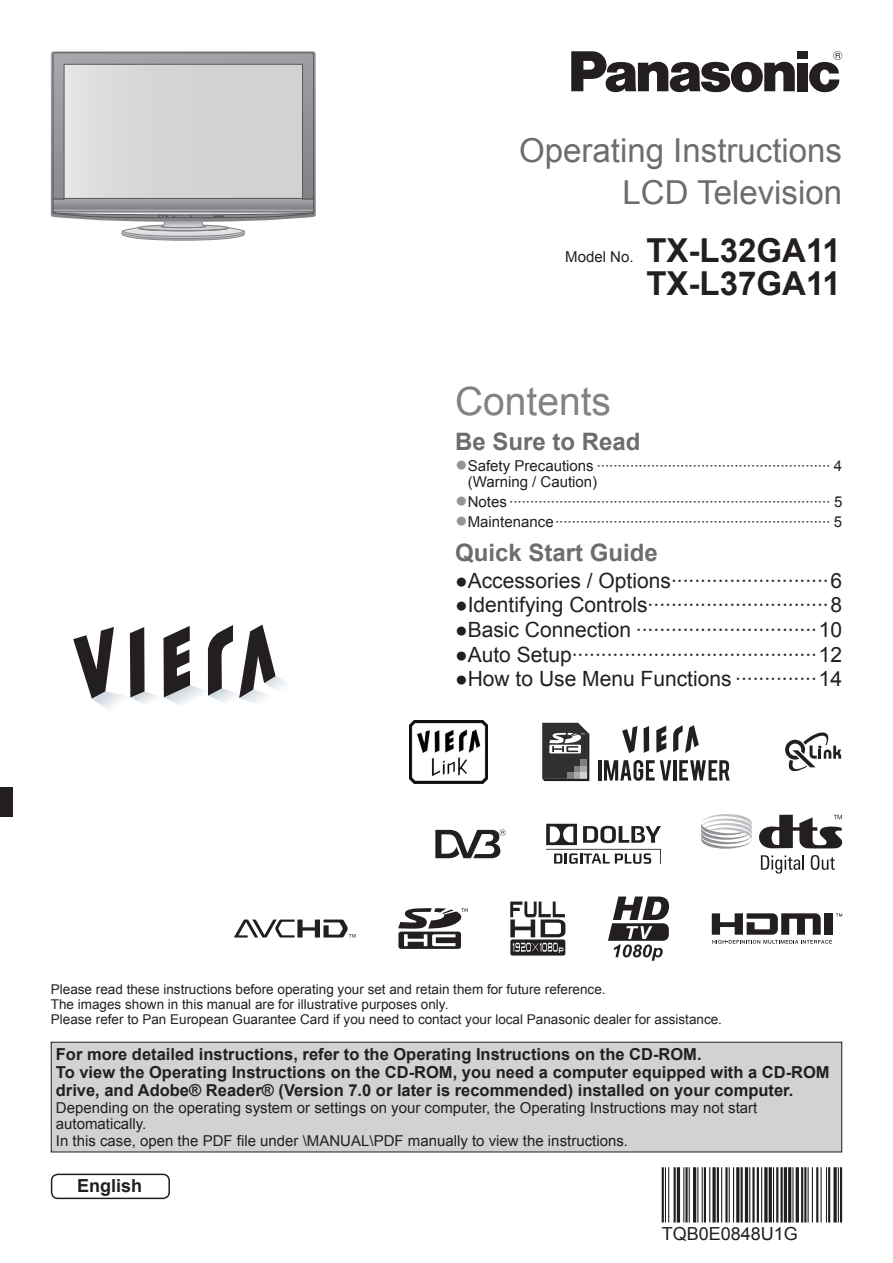
<style>
.page{position:relative;width:893px;height:1263px;background:#fff}
.page>*{position:absolute;margin:0;border:0;box-sizing:border-box;transform-origin:0 0}
.t1{font:39px "Arial";color:#808285}
.t2{font:33px/42px "Arial";color:#6c6d70;text-align:right}
.t3{font:700 33px/32.5px "Arial";color:#231f20;text-align:right}
.t4{font:700 24px "Arial";color:#6c6d70}
.t5{font:21px "Arial";color:#231f20}
.t6{font:18px "Arial";color:#231f20}
.t7{font:700 18px "Arial";color:#231f20}
.t8{font:700 16.5px/18px "Arial";color:#231f20}
.t9{font:15px/16.5px "Arial";color:#231f20}
.t10{font:13.5px/15px "Arial";color:#231f20}
.s1{font-weight:400;font-size:15px}
.s2{font-size:21px;color:#939598}
</style>
<div class="page">
<div style="left:0;top:787px;width:13px;height:29px;background:#231f20"></div>
<img style="left:92px;top:624px;width:194px;height:85px">
<svg style="left:163px;top:626px;width:27px;height:71px"></svg>
<svg style="left:130px;top:627px;width:14px;height:71px"></svg>
<svg style="left:239px;top:625px;width:36px;height:73px"></svg>
<svg style="left:208px;top:625px;width:25px;height:71px"></svg>
<svg style="left:73px;top:627px;width:41px;height:72px"></svg>
<div style="left:797px;top:51px;width:10px;height:8px;background:#231f20"></div>
<div style="left:797px;top:63px;width:10px;height:28px;background:#231f20"></div>
<svg style="left:571px;top:51px;width:223px;height:41px"></svg>
<svg style="left:809px;top:51px;width:33px;height:41px"></svg>
<svg style="left:435px;top:829px;width:71px;height:29px"></svg>
<svg style="left:711px;top:913px;width:131px;height:31px"></svg>
<svg style="left:398px;top:908px;width:69px;height:41px"></svg>
<div style="left:510px;top:939px;width:55px;height:17px;background:#868484;border-radius:2px"></div>
<svg style="left:510px;top:902px;width:55px;height:53px"></svg>
<svg style="left:546px;top:824px;width:115px;height:40px"></svg>
<svg style="left:234px;top:920px;width:121px;height:18px"></svg>
<svg style="left:701px;top:814px;width:51px;height:35px"></svg>
<svg style="left:760px;top:855px;width:44px;height:19px"></svg>
<svg style="left:810px;top:855px;width:24px;height:15px"></svg>
<svg style="left:759px;top:815px;width:83px;height:34px"></svg>
<svg style="left:608px;top:897px;width:61px;height:64px"></svg>
<hr style="left:598px;top:760px;width:3px;height:21px;background:#231f20">
<svg style="left:604px;top:760px;width:67px;height:21px"></svg>
<hr style="left:673px;top:760px;width:3px;height:21px;background:#231f20">
<svg style="left:679px;top:760px;width:50px;height:21px"></svg>
<svg style="left:656px;top:726px;width:10px;height:27px"></svg>
<svg style="left:643px;top:726px;width:6px;height:27px"></svg>
<svg style="left:673px;top:725px;width:25px;height:28px"></svg>
<svg style="left:622px;top:726px;width:15px;height:27px"></svg>
<svg style="left:542px;top:723px;width:47px;height:58px;background:#5d5c5d"></svg>
<svg style="left:785px;top:732px;width:56px;height:40px"></svg>
<img style="left:409px;top:721px;width:78px;height:62px">
<svg style="left:663px;top:1167px;width:176px;height:56px"></svg>
<hr style="left:661px;top:1167px;width:2px;height:56px;background:#231f20">
<hr style="left:665px;top:1167px;width:1px;height:56px;background:#231f20">
<hr style="left:668px;top:1167px;width:1px;height:56px;background:#231f20">
<hr style="left:673px;top:1167px;width:2px;height:56px;background:#231f20">
<svg style="left:676px;top:1167px;width:4px;height:56px"></svg>
<hr style="left:683px;top:1167px;width:1px;height:56px;background:#231f20">
<hr style="left:685px;top:1167px;width:2px;height:56px;background:#231f20">
<hr style="left:688px;top:1167px;width:1px;height:56px;background:#231f20">
<hr style="left:693px;top:1167px;width:3px;height:56px;background:#231f20">
<hr style="left:697px;top:1167px;width:1px;height:56px;background:#231f20">
<hr style="left:701px;top:1167px;width:1px;height:56px;background:#231f20">
<hr style="left:703px;top:1167px;width:3px;height:56px;background:#231f20">
<hr style="left:709px;top:1167px;width:1px;height:56px;background:#231f20">
<hr style="left:712px;top:1167px;width:3px;height:56px;background:#231f20">
<hr style="left:716px;top:1167px;width:3px;height:56px;background:#231f20">
<hr style="left:721px;top:1167px;width:1px;height:56px;background:#231f20">
<hr style="left:725px;top:1167px;width:2px;height:56px;background:#231f20">
<hr style="left:728px;top:1167px;width:1px;height:56px;background:#231f20">
<hr style="left:733px;top:1167px;width:1px;height:56px;background:#231f20">
<hr style="left:736px;top:1167px;width:3px;height:56px;background:#231f20">
<hr style="left:740px;top:1167px;width:2px;height:56px;background:#231f20">
<svg style="left:744px;top:1167px;width:4px;height:56px"></svg>
<hr style="left:749px;top:1167px;width:1px;height:56px;background:#231f20">
<hr style="left:752px;top:1167px;width:2px;height:56px;background:#231f20">
<hr style="left:756px;top:1167px;width:3px;height:56px;background:#231f20">
<hr style="left:761px;top:1167px;width:1px;height:56px;background:#231f20">
<hr style="left:764px;top:1167px;width:3px;height:56px;background:#231f20">
<hr style="left:768px;top:1167px;width:3px;height:56px;background:#231f20">
<hr style="left:773px;top:1167px;width:1px;height:56px;background:#231f20">
<hr style="left:776px;top:1167px;width:2px;height:56px;background:#231f20">
<hr style="left:780px;top:1167px;width:2px;height:56px;background:#231f20">
<svg style="left:783px;top:1167px;width:4px;height:56px"></svg>
<hr style="left:788px;top:1167px;width:3px;height:56px;background:#231f20">
<hr style="left:792px;top:1167px;width:1px;height:56px;background:#231f20">
<hr style="left:795px;top:1167px;width:3px;height:56px;background:#231f20">
<hr style="left:801px;top:1167px;width:2px;height:56px;background:#231f20">
<hr style="left:804px;top:1167px;width:2px;height:56px;background:#231f20">
<hr style="left:807px;top:1167px;width:1px;height:56px;background:#231f20">
<hr style="left:811px;top:1167px;width:2px;height:56px;background:#231f20">
<hr style="left:816px;top:1167px;width:2px;height:56px;background:#231f20">
<hr style="left:820px;top:1167px;width:1px;height:56px;background:#231f20">
<hr style="left:825px;top:1167px;width:2px;height:56px;background:#231f20">
<hr style="left:828px;top:1167px;width:2px;height:56px;background:#231f20">
<hr style="left:833px;top:1167px;width:3px;height:56px;background:#231f20">
<hr style="left:837px;top:1167px;width:1px;height:56px;background:#231f20">
<hr style="left:840px;top:1167px;width:2px;height:56px;background:#231f20">
<div style="left:51px;top:1042px;width:790px;height:110px;background:#d1d2d4"></div>
<div style="left:51px;top:1042px;width:791px;height:110px;border:1px solid #231f20"></div>
<div style="left:51px;top:1174px;width:119px;height:25px;border:2px solid #231f20;border-radius:6px"></div>
<svg style="left:51px;top:51px;width:265px;height:166px"></svg>
<svg style="left:53px;top:53px;width:261px;height:188px;background:#c5c6c9"></svg>
<h2 class="t2" style="left:519px;top:130px;width:324px">Operating Instructions<br>LCD Television</h2>
<h2 class="t3" style="left:565px;top:235px;width:277px"><span class="s1">Model No.</span> TX-L32GA11<br>TX-L37GA11</h2>
<h1 class="t1" style="left:455px;top:380px;width:158px">Contents</h1>
<h3 class="t4" style="left:455px;top:428px;width:187px">Be Sure to Read</h3>
<p class="t9" style="left:468px;top:457px;width:376px;text-indent:-13px"><span class="s2">●</span>Safety Precautions ························································ 4 (Warning / Caution)</p>
<p class="t9" style="left:455px;top:493px;width:389px"><span class="s2">●</span>Notes ············································································· 5</p>
<p class="t9" style="left:455px;top:513px;width:389px"><span class="s2">●</span>Maintenance ·································································· 5</p>
<h3 class="t4" style="left:455px;top:539px;width:204px">Quick Start Guide</h3>
<h3 class="t5" style="left:455px;top:569px;width:389px">●Accessories / Options···························6</h3>
<h3 class="t5" style="left:455px;top:593px;width:389px">●Identifying Controls·······························8</h3>
<h3 class="t5" style="left:455px;top:618px;width:389px">●Basic Connection ·······························10</h3>
<h3 class="t5" style="left:455px;top:643px;width:389px">●Auto Setup··········································12</h3>
<h3 class="t5" style="left:455px;top:667px;width:388px">●How to Use Menu Functions ··············14</h3>
<p class="t10" style="left:51px;top:982px;width:672px">Please read these instructions before operating your set and retain them for future reference.<br>The images shown in this manual are for illustrative purposes only.<br>Please refer to Pan European Guarantee Card if you need to contact your local Panasonic dealer for assistance.</p>
<p class="t8" style="left:56px;top:1046px;width:775px">For more detailed instructions, refer to the Operating Instructions on the CD-ROM.<br>To view the Operating Instructions on the CD-ROM, you need a computer equipped with a CD-ROM drive, and Adobe® Reader® (Version 7.0 or later is recommended) installed on your computer.</p>
<p class="t9" style="left:56px;top:1099px;width:703px">Depending on the operating system or settings on your computer, the Operating Instructions may not start automatically.<br>In this case, open the PDF file under \MANUAL\PDF manually to view the instructions.</p>
<p class="t7" style="left:77px;top:1176px;width:67px">English</p>
<p class="t6" style="left:661px;top:1223px;width:138px">TQB0E0848U1G</p>
</div>
